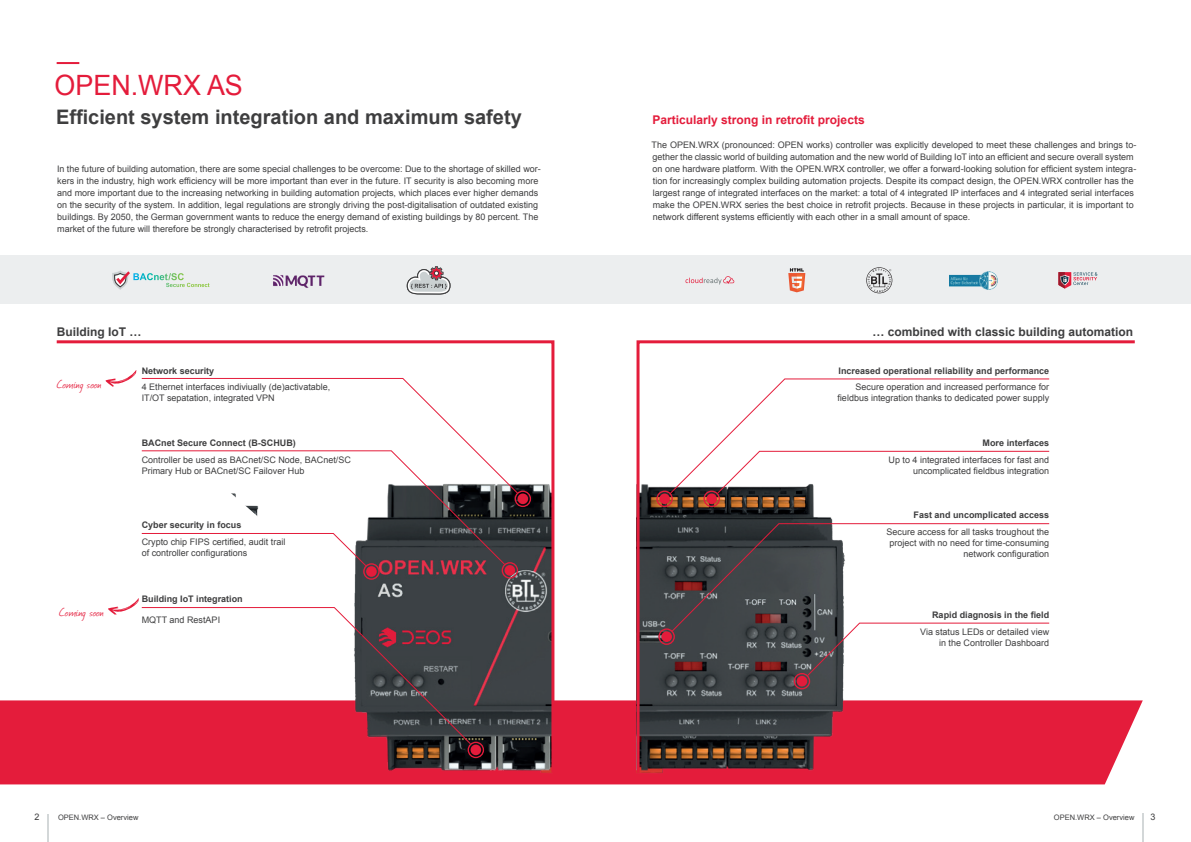
<style>
.page{position:relative;width:1191px;height:842px;background:#fff}
.page>*{position:absolute;margin:0;border:0;box-sizing:border-box;transform-origin:0 0}
.t1{font:28px "Arial";color:#e41c3b;scale:.96 1}
.t2{font:700 20px "Arial";color:#3e3e3f}
.t3{font:13.5px "Journal";letter-spacing:.03em;color:#e41c3b}
.t4{font:700 12px "Arial";color:#3e3e3f}
.t5{font:700 12px "Arial";color:#e41c3b}
.t6{font:9px/12px "Arial";color:#3e3e3f}
.t7{font:700 9px "Arial";color:#3e3e3f}
.t8{font:7.5px "Arial";color:#3e3e3f}
</style>
<div class="page">
<div style="left:0;top:255px;width:1191px;height:49px;background:#eceeef"></div>
<svg style="left:1142px;top:814px;width:1px;height:28px"></svg>
<hr style="left:47px;top:814px;width:2px;height:28px;background:#d3d7d8">
<hr style="left:57px;top:62px;width:22px;height:2px;background:#e41c3b">
<div style="left:0;top:700px;width:1142px;height:84px;background:#e41c3b"></div>
<div style="left:323px;top:776px;width:230px;height:8px;background:#e41c3b"></div>
<div style="left:636px;top:776px;width:244px;height:8px;background:#e41c3b"></div>
<svg style="left:635px;top:340px;width:502px;height:436px"></svg>
<svg style="left:54px;top:340px;width:502px;height:436px"></svg>
<svg style="left:670px;top:523px;width:380px;height:110px"></svg>
<svg style="left:806px;top:622px;width:244px;height:55px"></svg>
<div style="left:793px;top:673px;width:17px;height:16px;border:1px solid #e41c3b;border-radius:50%"></div>
<div style="left:796px;top:676px;width:11px;height:10px;background:#e41c3b;border-radius:50%"></div>
<div style="left:658px;top:628px;width:17px;height:17px;border:1px solid #e41c3b;border-radius:50%"></div>
<div style="left:661px;top:631px;width:11px;height:11px;background:#e41c3b;border-radius:50%"></div>
<svg style="left:141px;top:495px;width:365px;height:71px"></svg>
<svg style="left:141px;top:532px;width:226px;height:35px"></svg>
<div style="left:703px;top:491px;width:17px;height:16px;border:1px solid #e41c3b;border-radius:50%"></div>
<div style="left:706px;top:493px;width:11px;height:11px;background:#e41c3b;border-radius:50%"></div>
<div style="left:501px;top:562px;width:17px;height:17px;border:1px solid #e41c3b;border-radius:50%"></div>
<div style="left:504px;top:565px;width:11px;height:11px;background:#e41c3b;border-radius:50%"></div>
<div style="left:363px;top:563px;width:17px;height:17px;border:1px solid #e41c3b;border-radius:50%"></div>
<div style="left:366px;top:566px;width:11px;height:11px;background:#e41c3b;border-radius:50%"></div>
<div style="left:514px;top:491px;width:17px;height:16px;border:1px solid #e41c3b;border-radius:50%"></div>
<div style="left:517px;top:493px;width:11px;height:11px;background:#e41c3b;border-radius:50%"></div>
<svg style="left:141px;top:377px;width:378px;height:118px"></svg>
<svg style="left:141px;top:606px;width:331px;height:139px"></svg>
<div style="left:467px;top:742px;width:17px;height:16px;border:1px solid #e41c3b;border-radius:50%"></div>
<div style="left:470px;top:745px;width:11px;height:10px;background:#e41c3b;border-radius:50%"></div>
<div style="left:656px;top:491px;width:17px;height:16px;border:1px solid #e41c3b;border-radius:50%"></div>
<div style="left:659px;top:493px;width:11px;height:11px;background:#e41c3b;border-radius:50%"></div>
<svg style="left:668px;top:378px;width:382px;height:117px"></svg>
<svg style="left:112px;top:271px;width:97px;height:19px"></svg>
<img style="left:273px;top:275px;width:51px;height:13px">
<svg style="left:108px;top:598px;width:31px;height:17px"></svg>
<svg style="left:105px;top:370px;width:32px;height:17px"></svg>
<svg style="left:685px;top:276px;width:49px;height:8px"></svg>
<svg style="left:788px;top:268px;width:17px;height:24px"></svg>
<svg style="left:866px;top:267px;width:26px;height:26px"></svg>
<svg style="left:1058px;top:272px;width:39px;height:17px"></svg>
<svg style="left:407px;top:266px;width:43px;height:28px"></svg>
<img style="left:949px;top:271px;width:48px;height:19px">
<h1 class="t1" style="left:55px;top:67px;width:198px">OPEN.WRX AS</h1>
<h2 class="t2" style="left:56px;top:104px;width:467px">Efficient system integration and maximum safety</h2>
<p class="t6" style="left:57px;top:163px;width:485px">In the future of building automation, there are some special challenges to be overcome: Due to the shortage of skilled wor&shy;kers in the industry, high work efficiency will be more important than ever in the future. IT security is also becoming more and more important due to the increasing networking in building automation projects, which places ever higher demands on the security of the system. In addition, legal regulations are strongly driving the post-digitalisation of outdated existing buildings. By 2050, the German government wants to reduce the energy demand of existing buildings by 80 percent. The market of the future will therefore be strongly characterised by retrofit projects.</p>
<h3 class="t5" style="left:652px;top:112px;width:214px">Particularly strong in retrofit projects</h3>
<p class="t6" style="left:651px;top:139px;width:486px">The OPEN.WRX (pronounced: OPEN works) controller was explicitly developed to meet these challenges and brings to&shy;gether the classic world of building automation and the new world of Building IoT into an efficient and secure overall system on one hardware platform. With the OPEN.WRX controller, we offer a forward-looking solution for efficient system integra&shy;tion for increasingly complex building automation projects. Despite its compact design, the OPEN.WRX controller has the largest range of integrated interfaces on the market: a total of 4 integrated IP interfaces and 4 integrated serial interfaces make the OPEN.WRX series the best choice in retrofit projects. Because in these projects in particular, it is important to network different systems efficiently with each other in a small amount of space.</p>
<h3 class="t4" style="left:57px;top:324px;width:86px">Building IoT …</h3>
<h3 class="t4" style="left:872px;top:324px;width:262px">… combined with classic building automation</h3>
<h3 class="t3" style="left:57px;top:375px;width:46px">Coming soon</h3>
<h3 class="t3" style="left:59px;top:603px;width:46px">Coming soon</h3>
<p class="t7" style="left:142px;top:365px;width:74px">Network security</p>
<p class="t6" style="left:142px;top:382px;width:190px;line-height:10.8px">4 Ethernet interfaces indiviually (de)activatable,<br>IT/OT sepatation, integrated VPN</p>
<p class="t7" style="left:142px;top:437px;width:155px">BACnet Secure Connect (B-SCHUB)</p>
<p class="t6" style="left:142px;top:454px;width:211px;line-height:10.8px">Controller be used as BACnet/SC Node, BACnet/SC<br>Primary Hub or BACnet/SC Failover Hub</p>
<p class="t7" style="left:142px;top:519px;width:101px">Cyber security in focus</p>
<p class="t6" style="left:142px;top:537px;width:145px;line-height:10.8px">Crypto chip FIPS certified, audit trail of controller configurations</p>
<p class="t7" style="left:142px;top:592px;width:103px">Building IoT integration</p>
<p class="t6" style="left:142px;top:614px;width:80px">MQTT and RestAPI</p>
<p class="t7" style="left:838px;top:365px;width:212px">Increased operational reliability and performance</p>
<p class="t6" style="left:837px;top:382px;width:213px;line-height:10.8px;text-align:right">Secure operation and increased performance for fieldbus integration thanks to dedicated power supply</p>
<p class="t7" style="left:982px;top:437px;width:68px">More interfaces</p>
<p class="t6" style="left:888px;top:454px;width:162px;line-height:10.8px;text-align:right">Up to 4 integrated interfaces for fast and uncomplicated fieldbus integration</p>
<p class="t7" style="left:913px;top:509px;width:137px">Fast and uncomplicated access</p>
<p class="t6" style="left:886px;top:527px;width:164px;line-height:10.8px;text-align:right">Secure access for all tasks troughout the project with no need for time-consuming network configuration</p>
<p class="t7" style="left:932px;top:609px;width:119px">Rapid diagnosis in the field</p>
<p class="t6" style="left:920px;top:627px;width:130px;line-height:10.8px;text-align:right">Via status LEDs or detailed view in the Controller Dashboard</p>
<p class="t6" style="left:34px;top:811px;width:7px">2</p>
<p class="t8" style="left:58px;top:813px;width:82px">OPEN.WRX – Overview</p>
<p class="t8" style="left:1054px;top:813px;width:82px">OPEN.WRX – Overview</p>
<p class="t6" style="left:1150px;top:811px;width:7px">3</p>
</div>
